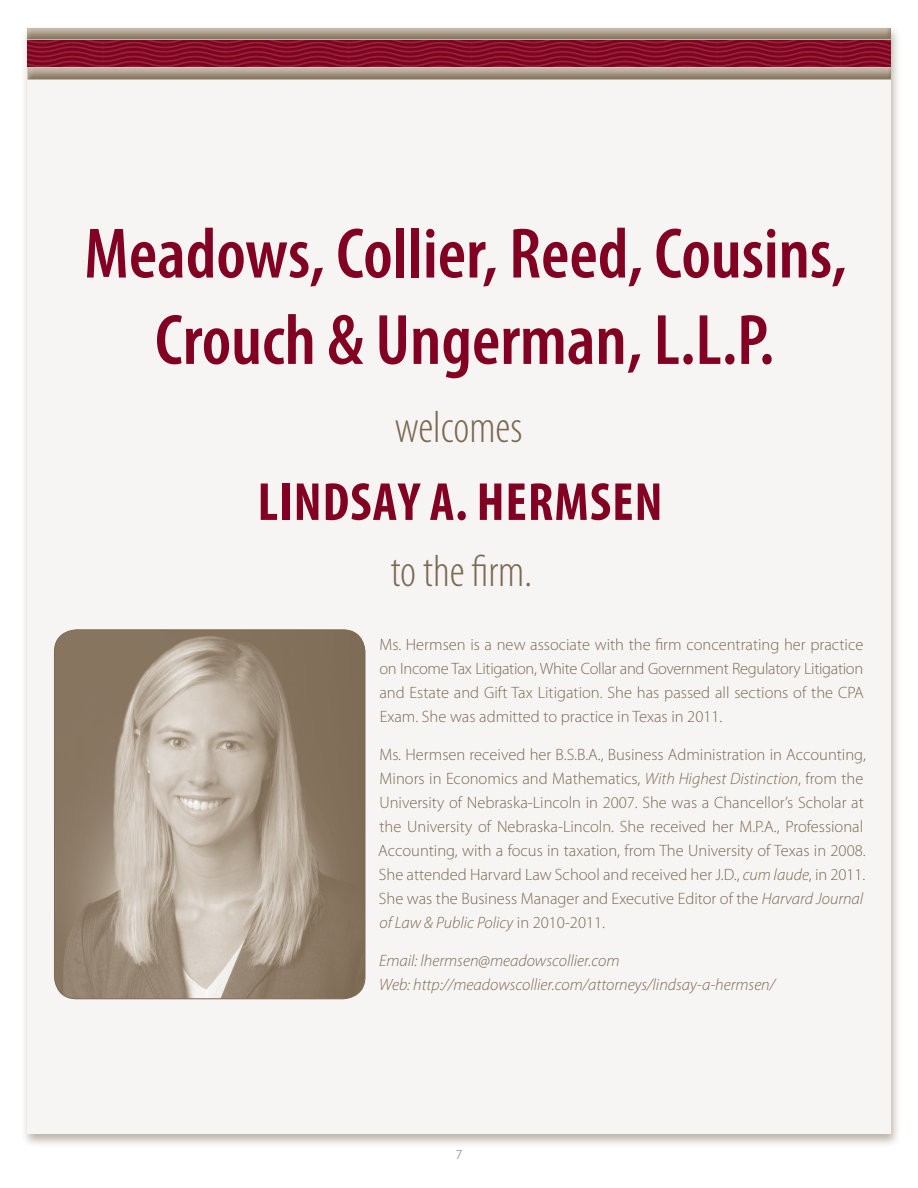
<style>
.page{position:relative;width:918px;height:1188px;background:#fff}
.page>*{position:absolute;margin:0;border:0;box-sizing:border-box;transform-origin:0 0}
.t1{font:600 condensed 72px/86.4px "Myriad Pro";color:#820123;text-align:center}
.t2{font:700 condensed 54px "Myriad Pro";letter-spacing:.02em;color:#820123}
.t3{font:300 condensed 45px "Myriad Pro";color:#7c6954}
.t4{font:300 16.5px/24px "Myriad Pro";color:#7c6954;text-align:justify}
.t5{font:italic 300 16.5px/24px "Myriad Pro";color:#7c6954}
.t6{font:300 13.5px "Myriad Pro";color:#7c6954}
.s1{font-style:italic}
</style>
<div class="page">
<div style="left:21px;top:25px;width:881px;height:1123px;background:#7c6954;opacity:.5"></div>
<div style="left:27px;top:28px;width:864px;height:1106px;background:#f7f5f3"></div>
<svg style="left:27px;top:39px;width:864px;height:29px;background:#8c1a33"></svg>
<img style="left:54px;top:630px;width:311px;height:369px">
<div style="left:54px;top:629px;width:311px;height:370px;border:1px solid #7c6954;border-radius:22px"></div>
<h1 class="t1" style="left:84px;top:212px;width:764px">Meadows, Collier, Reed, Cousins,<br>Crouch &amp; Ungerman, L.L.P.</h1>
<h3 class="t3" style="left:395px;top:403px;width:129px">welcomes</h3>
<h2 class="t2" style="left:258px;top:472px;width:406px">LINDSAY A. HERMSEN</h2>
<h3 class="t3" style="left:391px;top:547px;width:143px">to the firm.</h3>
<p class="t4" style="left:379px;top:633px;width:486px">Ms. Hermsen is a new associate with the firm concentrating her practice on Income Tax Litigation, White Collar and Government Regulatory Litigation and Estate and Gift Tax Litigation. She has passed all sections of the CPA Exam. She was admitted to practice in Texas in 2011.</p>
<p class="t4" style="left:378px;top:743px;width:489px;text-align:left">Ms. Hermsen received her B.S.B.A., Business Administration in Accounting, Minors in Economics and Mathematics, <span class="s1">With Highest Distinction</span>, from the University of Nebraska-Lincoln in 2007. She was a Chancellor’s Scholar at the University of Nebraska-Lincoln. She received her M.P.A., Professional Accounting, with a focus in taxation, from The University of Texas in 2008.<br>She attended Harvard Law School and received her J.D., <span class="s1">cum laude</span>, in 2011.<br>She was the Business Manager and Executive Editor of the <span class="s1">Harvard Journal of Law &amp; Public Policy</span> in 2010-2011.</p>
<p class="t5" style="left:379px;top:948px;width:398px">Email: lhermsen@meadowscollier.com<br>Web: http://meadowscollier.com/attorneys/lindsay-a-hermsen/</p>
<p class="t6" style="left:456px;top:1147px;width:8px">7</p>
</div>
